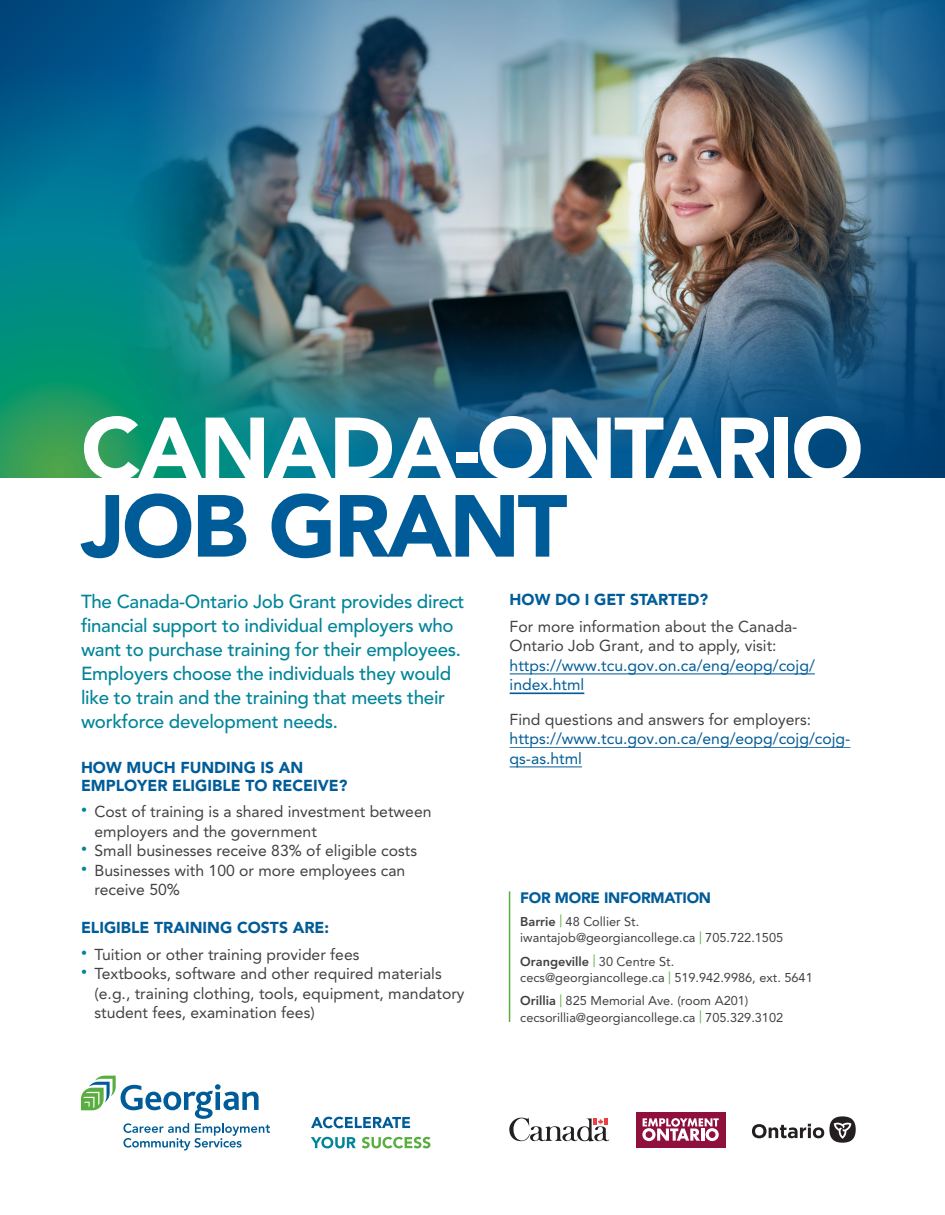
<style>
.page{position:relative;width:945px;height:1215px;background:#fff}
.page>*{position:absolute;margin:0;border:0;box-sizing:border-box;transform-origin:0 0}
.t1{font:900 87px "Avenir LT Std";letter-spacing:-.035em;color:#fff}
.t2{font:900 87px "Avenir LT Std";letter-spacing:-.03em;color:#005c98}
.t3{font:500 18.75px/24px "Avenir LT Std";letter-spacing:-.015em;color:#008599}
.t4{font:15.75px/19.5px "Avenir LT Std";color:#414142}
.t5{font:15.75px/19.5px "Avenir LT Std";color:#005c98}
.t6{font:900 15.75px/18px "Avenir LT Std";color:#005c98}
.t7{font:900 15px "Avenir LT Std";letter-spacing:-.015em;color:#005c98}
.t8{font:12.75px/16.5px "Avenir LT Std";color:#414142}
.s1{font-weight:900;color:#005c98}
.s2{color:#414142}
.s3{font-weight:800}
.s4{color:#5aad40}
</style>
<div class="page">
<img style="left:0;top:0;width:945px;height:478px">
<div style="left:636px;top:1112px;width:90px;height:36px;background:#8f103d"></div>
<svg style="left:642px;top:1118px;width:77px;height:23px"></svg>
<svg style="left:509px;top:1117px;width:100px;height:25px"></svg>
<svg style="left:752px;top:1124px;width:72px;height:14px"></svg>
<div style="left:829px;top:1116px;width:27px;height:27px;background:#231f20;border-radius:50%"></div>
<svg style="left:834px;top:1122px;width:17px;height:17px"></svg>
<hr style="left:509px;top:891px;width:1px;height:131px;background:#5aad40">
<svg style="left:81px;top:1076px;width:189px;height:74px"></svg>
<svg style="left:311px;top:1117px;width:99px;height:11px"></svg>
<svg style="left:311px;top:1137px;width:45px;height:11px"></svg>
<svg style="left:362px;top:1137px;width:68px;height:11px"></svg>
<hr style="left:510px;top:674px;width:305px;height:1px;background:#005c98">
<hr style="left:510px;top:693px;width:74px;height:1px;background:#005c98">
<hr style="left:510px;top:747px;width:340px;height:1px;background:#005c98">
<hr style="left:510px;top:767px;width:72px;height:1px;background:#005c98">
<p class="t1" style="left:81px;top:396px;width:784px">CANADA-ONTARIO</p>
<p class="t2" style="left:81px;top:474px;width:488px">JOB GRANT</p>
<p class="t3" style="left:81px;top:590px;width:385px">The Canada-Ontario Job Grant provides direct financial support to individual employers who want to purchase training for their employees.<br>Employers choose the individuals they would like to train and the training that meets their workforce development needs.</p>
<p class="t6" style="left:81px;top:758px;width:268px">HOW MUCH FUNDING IS AN<br>EMPLOYER ELIGIBLE TO RECEIVE?</p>
<p class="t4" style="left:94px;top:802px;width:339px;text-indent:-13px"><sup>•</sup> Cost of training is a shared investment between employers and the government</p>
<p class="t4" style="left:81px;top:841px;width:338px"><sup>•</sup> Small businesses receive 83% of eligible costs</p>
<p class="t4" style="left:94px;top:860px;width:312px;text-indent:-14px"><sup>•</sup> Businesses with 100 or more employees can receive 50%</p>
<p class="t6" style="left:81px;top:919px;width:250px">ELIGIBLE TRAINING COSTS ARE:</p>
<p class="t4" style="left:81px;top:944px;width:280px"><sup>•</sup> Tuition or other training provider fees</p>
<p class="t4" style="left:94px;top:964px;width:372px;text-indent:-14px"><sup>•</sup> Textbooks, software and other required materials (e.g., training clothing, tools, equipment, mandatory student fees, examination fees)</p>
<p class="t4" style="left:510px;top:587px;width:289px;line-height:26.2px"><span class="s1">HOW DO I GET STARTED?<br></span>For more information about the Canada-</p>
<p class="t5" style="left:510px;top:636px;width:307px"><span class="s2">Ontario Job Grant, and to apply, visit: </span>https://www.tcu.gov.on.ca/eng/eopg/cojg/ index.html</p>
<p class="t5" style="left:510px;top:710px;width:342px"><span class="s2">Find questions and answers for employers: </span>https://www.tcu.gov.on.ca/eng/eopg/cojg/cojg&shy;qs-as.html</p>
<p class="t7" style="left:520px;top:888px;width:192px">FOR MORE INFORMATION</p>
<p class="t8" style="left:520px;top:913px;width:264px"><span class="s3">Barrie</span> <span class="s4">|</span> 48 Collier St. iwantajob@georgiancollege.ca <span class="s4">|</span> 705.722.1505</p>
<p class="t8" style="left:520px;top:953px;width:294px"><span class="s3">Orangeville</span> <span class="s4">|</span> 30 Centre St. cecs@georgiancollege.ca <span class="s4">|</span> 519.942.9986, ext. 5641</p>
<p class="t8" style="left:520px;top:993px;width:264px"><span class="s3">Orillia</span> <span class="s4">|</span> 825 Memorial Ave. (room A201) cecsorillia@georgiancollege.ca <span class="s4">|</span> 705.329.3102</p>
</div>
